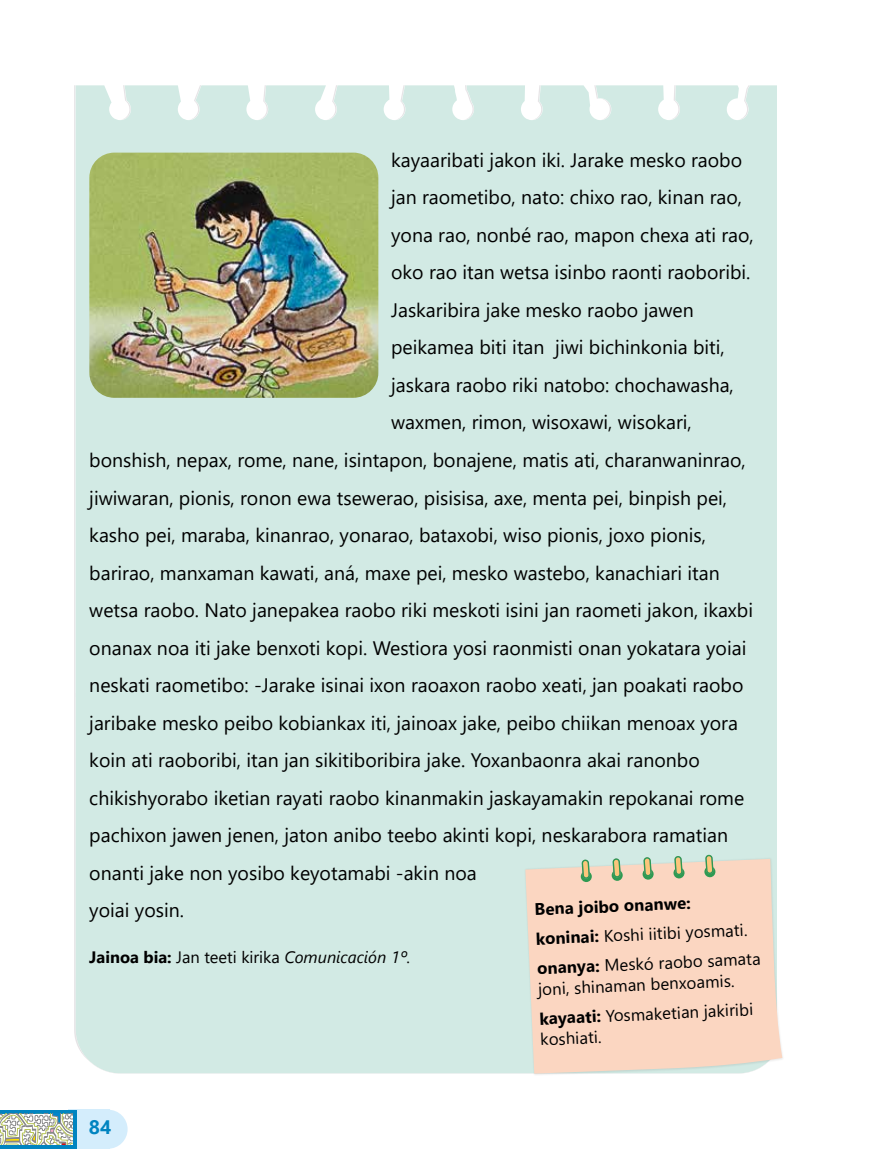
<style>
.page{position:relative;width:872px;height:1170px;background:#fff}
.page>*{position:absolute;margin:0;border:0;box-sizing:border-box;transform-origin:0 0}
.t1{font:19.5px "Segoe UI";color:#000}
.t2{font:700 19.5px "Segoe UI";color:#0084c0}
.t3{font:16.8px/29.7px "Segoe UI";color:#000}
.t4{font:italic 16.5px "Segoe UI";color:#000}
.s1{font-weight:700;font-style:normal}
.s2{font-style:normal}
.s3{font-weight:700}
</style>
<div class="page">
<div style="left:68px;top:1109px;width:41px;height:39px;background:#d4edfc"></div>
<div style="left:89px;top:1109px;width:39px;height:39px;background:#d4edfc;border-radius:50%"></div>
<svg style="left:0;top:1110px;width:76px;height:38px"></svg>
<svg style="left:0;top:1113px;width:72px;height:31px"></svg>
<div style="left:76px;top:85px;width:701px;height:611px;background:#d2eae4"></div>
<div style="left:524px;top:857px;width:260px;height:218px;background:#000;opacity:.09"></div>
<svg style="left:525px;top:858px;width:257px;height:215px;background:#f7d8c4"></svg>
<svg style="left:580px;top:870px;width:12px;height:12px"></svg>
<svg style="left:581px;top:858px;width:10px;height:21px"></svg>
<svg style="left:611px;top:869px;width:12px;height:12px"></svg>
<svg style="left:611px;top:857px;width:10px;height:21px"></svg>
<div style="left:642px;top:868px;width:12px;height:11px;background:#2e9a52;border-radius:50%"></div>
<svg style="left:642px;top:856px;width:10px;height:21px"></svg>
<div style="left:673px;top:867px;width:11px;height:11px;background:#2e9a52;border-radius:50%"></div>
<svg style="left:673px;top:855px;width:10px;height:20px"></svg>
<div style="left:704px;top:866px;width:11px;height:11px;background:#2e9a52;border-radius:50%"></div>
<svg style="left:704px;top:853px;width:10px;height:21px"></svg>
<img style="left:89px;top:153px;width:289px;height:245px">
<p class="t1" style="left:391px;top:141px;width:352px">kayaaribati jakon iki. Jarake mesko raobo</p>
<p class="t1" style="left:391px;top:179px;width:352px">jan raometibo, nato: chixo rao, kinan rao,</p>
<p class="t1" style="left:391px;top:216px;width:364px">yona rao, nonbé rao, mapon chexa ati rao,</p>
<p class="t1" style="left:391px;top:254px;width:361px">oko rao itan wetsa isinbo raonti raoboribi.</p>
<p class="t1" style="left:391px;top:291px;width:304px">Jaskaribira jake mesko raobo jawen</p>
<p class="t1" style="left:391px;top:329px;width:335px">peikamea biti itan jiwi bichinkonia biti,</p>
<p class="t1" style="left:391px;top:366px;width:344px">jaskara raobo riki natobo: chochawasha,</p>
<p class="t1" style="left:391px;top:404px;width:302px">waxmen, rimon, wisoxawi, wisokari,</p>
<p class="t1" style="left:89px;top:441px;width:658px">bonshish, nepax, rome, nane, isintapon, bonajene, matis ati, charanwaninrao,</p>
<p class="t1" style="left:89px;top:479px;width:639px">jiwiwaran, pionis, ronon ewa tsewerao, pisisisa, axe, menta pei, binpish pei,</p>
<p class="t1" style="left:89px;top:516px;width:618px">kasho pei, maraba, kinanrao, yonarao, bataxobi, wiso pionis, joxo pionis,</p>
<p class="t1" style="left:89px;top:554px;width:632px">barirao, manxaman kawati, aná, maxe pei, mesko wastebo, kanachiari itan</p>
<p class="t1" style="left:89px;top:591px;width:665px">wetsa raobo. Nato janepakea raobo riki meskoti isini jan raometi jakon, ikaxbi</p>
<p class="t1" style="left:89px;top:629px;width:658px">onanax noa iti jake benxoti kopi. Westiora yosi raonmisti onan yokatara yoiai</p>
<p class="t1" style="left:89px;top:666px;width:655px">neskati raometibo: -Jarake isinai ixon raoaxon raobo xeati, jan poakati raobo</p>
<p class="t1" style="left:89px;top:704px;width:650px">jaribake mesko peibo kobiankax iti, jainoax jake, peibo chiikan menoax yora</p>
<p class="t1" style="left:89px;top:741px;width:612px">koin ati raoboribi, itan jan sikitiboribira jake. Yoxanbaonra akai ranonbo</p>
<p class="t1" style="left:89px;top:779px;width:656px">chikishyorabo iketian rayati raobo kinanmakin jaskayamakin repokanai rome</p>
<p class="t1" style="left:89px;top:816px;width:640px">pachixon jawen jenen, jaton anibo teebo akinti kopi, neskarabora ramatian</p>
<p class="t1" style="left:89px;top:854px;width:389px">onanti jake non yosibo keyotamabi -akin noa</p>
<p class="t1" style="left:89px;top:891px;width:96px">yoiai yosin.</p>
<p class="t4" style="left:89px;top:941px;width:323px"><span class="s1">Jainoa bia:</span> <span class="s2">Jan teeti kirika</span> Comunicación 1º.</p>
<p class="t3" style="left:533px;top:893px;width:225px;rotate:-3deg"><span class="s3">Bena joibo onanwe: koninai:</span> Koshi iitibi yosmati. <span class="s3">onanya:</span> Meskó raobo samata</p>
<p class="t3" style="left:537px;top:973px;width:215px;rotate:-3deg">joni, shinaman benxoamis. <span class="s3">kayaati:</span> Yosmaketian jakiribi</p>
<p class="t3" style="left:539px;top:1023px;width:63px;rotate:-3deg">koshiati.</p>
<p class="t2" style="left:89px;top:1108px;width:24px">84</p>
</div>
